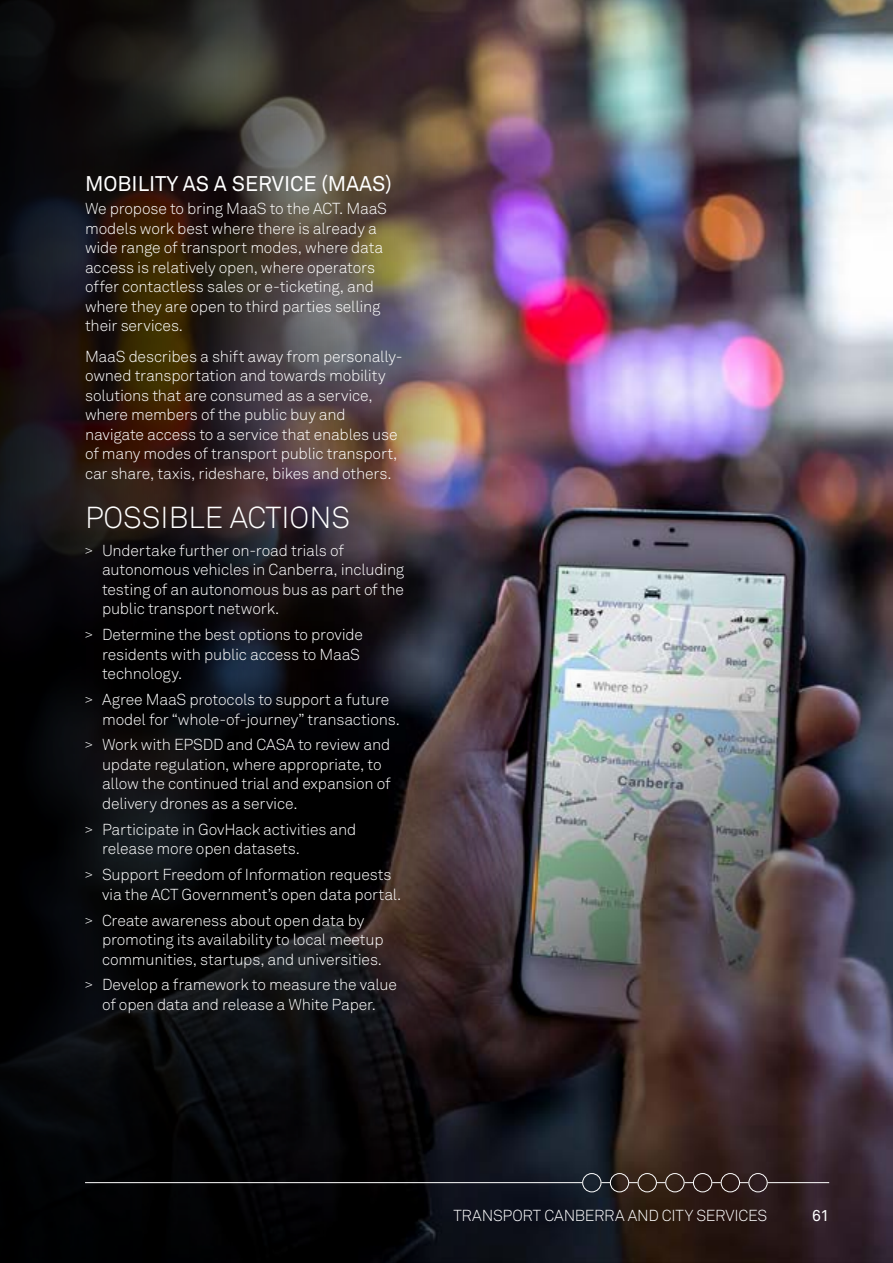
<style>
.page{position:relative;width:893px;height:1263px;background:#fff}
.page>*{position:absolute;margin:0;border:0;box-sizing:border-box;transform-origin:0 0}
.t1{font:300 30px "Akkurat";color:#fff}
.H3{font:21px "Akkurat";color:#fff}
.Body{font:300 15.75px/19.5px "Akkurat";letter-spacing:-.015em;color:#fff}
.t2{font:15.75px "Akkurat";color:#fff}
.s1{font-family:"Source Sans Pro"}
</style>
<div class="page">
<img style="left:816px;top:0;width:77px;height:1263px">
<img style="left:0;top:0;width:816px;height:1263px">
<hr style="left:85px;top:1182px;width:497px;height:1px;background:#fff">
<hr style="left:767px;top:1182px;width:62px;height:1px;background:#fff">
<div style="left:748px;top:1173px;width:19px;height:19px;border:1px solid #fff;border-radius:50%"></div>
<div style="left:693px;top:1173px;width:19px;height:19px;border:1px solid #fff;border-radius:50%"></div>
<div style="left:610px;top:1173px;width:19px;height:19px;border:1px solid #fff;border-radius:50%"></div>
<div style="left:721px;top:1173px;width:19px;height:19px;border:1px solid #fff;border-radius:50%"></div>
<div style="left:638px;top:1173px;width:19px;height:19px;border:1px solid #fff;border-radius:50%"></div>
<div style="left:665px;top:1173px;width:19px;height:19px;border:1px solid #fff;border-radius:50%"></div>
<div style="left:582px;top:1173px;width:19px;height:19px;border:1px solid #fff;border-radius:50%"></div>
<h4 class="H3" style="left:85px;top:171px;width:308px">MOBILITY AS A SERVICE (MAAS)</h4>
<p class="Body" style="left:85px;top:199px;width:303px">We propose to bring MaaS to the ACT. MaaS models work best where there is already a wide range of transport modes, where data access is relatively open, where operators offer contactless sales or e-ticketing, and where they are open to third parties selling their services.</p>
<p class="Body" style="left:85px;top:347px;width:319px">MaaS describes a shift away from personally&shy;owned transportation and towards mobility solutions that are consumed as a service, where members of the public buy and navigate access to a service that enables use of many modes of transport public transport, car share, taxis, rideshare, bikes and others.</p>
<h2 class="t1" style="left:85px;top:499px;width:267px">POSSIBLE ACTIONS</h2>
<p class="Body" style="left:102px;top:541px;width:304px;text-indent:-17px"><span class="s1">&gt;</span> Undertake further on-road trials of autonomous vehicles in Canberra, including testing of an autonomous bus as part of the public transport network.</p>
<p class="Body" style="left:102px;top:625px;width:262px;text-indent:-17px"><span class="s1">&gt;</span> Determine the best options to provide residents with public access to MaaS technology.</p>
<p class="Body" style="left:102px;top:690px;width:299px;text-indent:-17px"><span class="s1">&gt;</span> Agree MaaS protocols to support a future model for “whole-of-journey” transactions.</p>
<p class="Body" style="left:102px;top:735px;width:290px;text-indent:-17px"><span class="s1">&gt;</span> Work with EPSDD and CASA to review and update regulation, where appropriate, to allow the continued trial and expansion of delivery drones as a service.</p>
<p class="Body" style="left:102px;top:820px;width:256px;text-indent:-17px"><span class="s1">&gt;</span> Participate in GovHack activities and release more open datasets.</p>
<p class="Body" style="left:102px;top:865px;width:301px;text-indent:-17px"><span class="s1">&gt;</span> Support Freedom of Information requests via the ACT Government’s open data portal.</p>
<p class="Body" style="left:102px;top:910px;width:283px;text-indent:-17px"><span class="s1">&gt;</span> Create awareness about open data by promoting its availability to local meetup communities, startups, and universities.</p>
<p class="Body" style="left:85px;top:975px;width:313px;text-align:center"><span class="s1">&gt;</span> Develop a framework to measure the value of open data and release a White Paper.</p>
<p class="Body" style="left:453px;top:1206px;width:315px">TRANSPORT CANBERRA AND CITY SERVICES</p>
<p class="t2" style="left:812px;top:1206px;width:18px">61</p>
</div>
